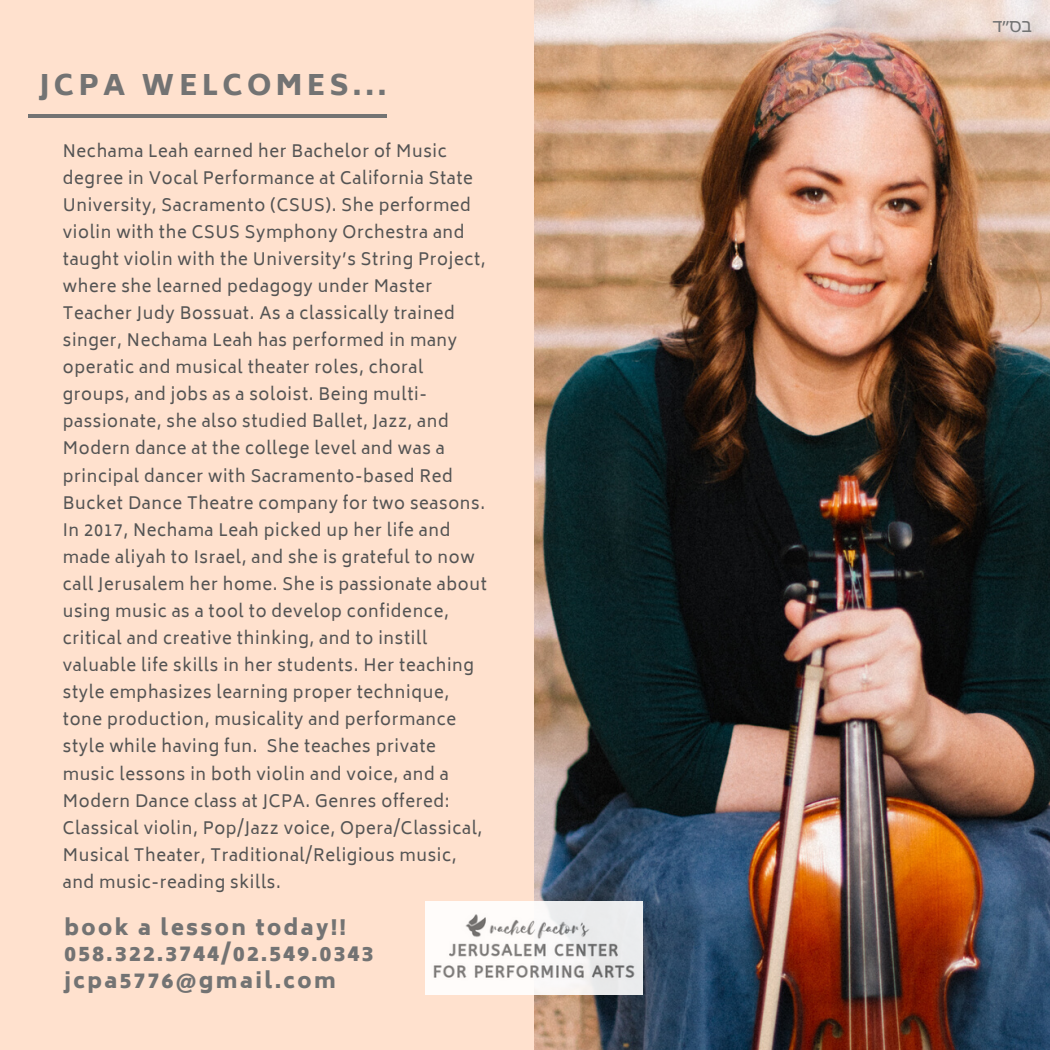
<style>
.page{position:relative;width:1050px;height:1050px;background:#fff}
.page>*{position:absolute;margin:0;border:0;box-sizing:border-box;transform-origin:0 0}
.t1{font:800 28px "Biryani";letter-spacing:.165em;color:#737373}
.t2{font:800 21px/26.2px "Biryani";letter-spacing:.115em;color:#737373}
.t3{font:18.55px "Noto Sans Hebrew";color:#737373}
.t4{font:16.62px/27.1px "Biryani";letter-spacing:.04em;color:#545454}
</style>
<div class="page">
<div style="left:0;top:0;width:581px;height:1050px;background:#ffe1ce"></div>
<hr style="left:28px;top:114px;width:359px;height:4px;background:#737373">
<img style="left:534px;top:0;width:516px;height:1050px">
<img style="left:426px;top:902px;width:217px;height:93px">
<h1 class="t1" style="left:39px;top:69px;width:348px">JCPA WELCOMES...</h1>
<p class="t4" style="left:63px;top:137px;width:426px">Nechama Leah earned her Bachelor of Music degree in Vocal Performance at California State University, Sacramento (CSUS). She performed violin with the CSUS Symphony Orchestra and taught violin with the University’s String Project, where she learned pedagogy under Master Teacher Judy Bossuat. As a classically trained singer, Nechama Leah has performed in many operatic and musical theater roles, choral groups, and jobs as a soloist. Being multi&shy;passionate, she also studied Ballet, Jazz, and Modern dance at the college level and was a principal dancer with Sacramento-based Red Bucket Dance Theatre company for two seasons.<br>In 2017, Nechama Leah picked up her life and made aliyah to Israel, and she is grateful to now call Jerusalem her home. She is passionate about using music as a tool to develop confidence, critical and creative thinking, and to instill valuable life skills in her students. Her teaching style emphasizes learning proper technique, tone production, musicality and performance style while having fun. She teaches private music lessons in both violin and voice, and a Modern Dance class at JCPA. Genres offered:<br>Classical violin, Pop/Jazz voice, Opera/Classical, Musical Theater, Traditional/Religious music, and music-reading skills.</p>
<p class="t2" style="left:65px;top:915px;width:310px">book a lesson today!!<br>058.322.3744/02.549.0343 jcpa5776@gmail.com</p>
<p class="t3" style="left:993px;top:12px;width:41px">ד״סב</p>
</div>
